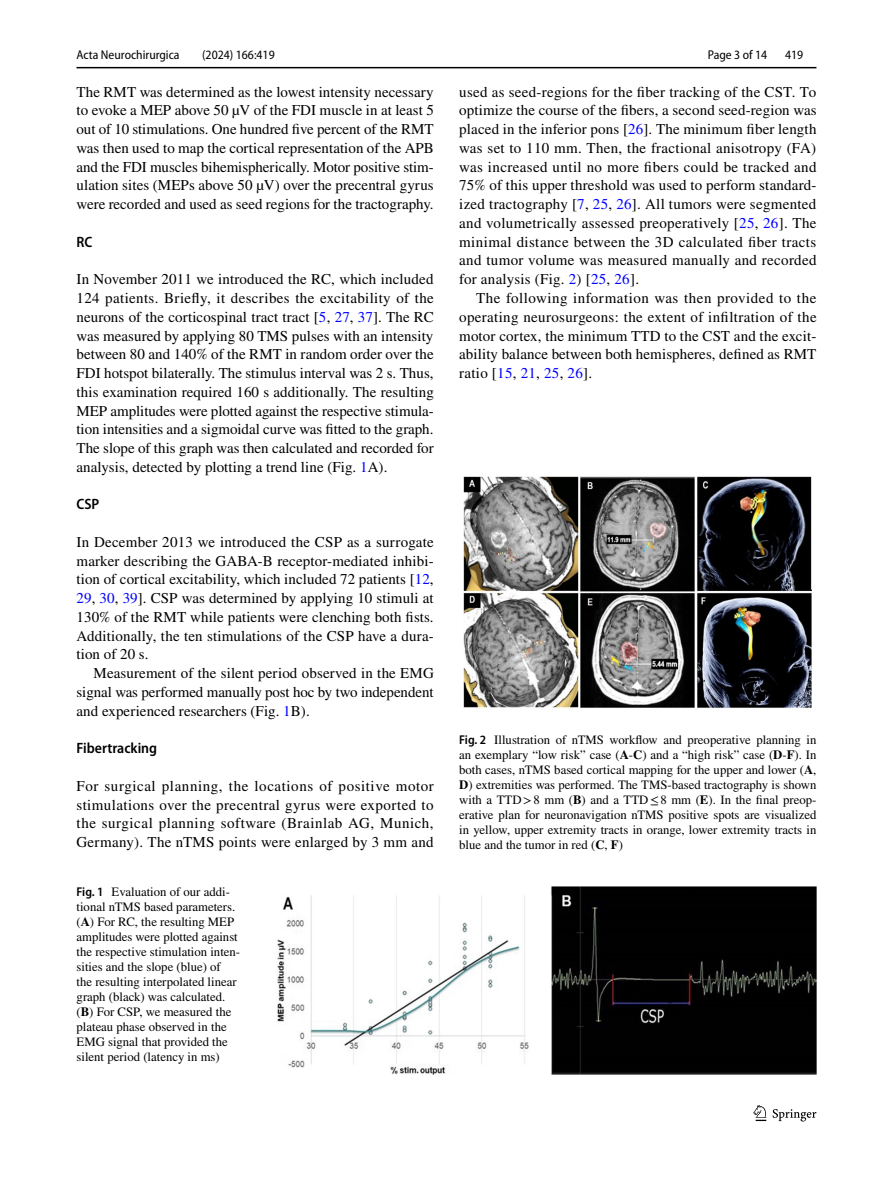
<style>
.page{position:relative;width:893px;height:1187px;background:#fff}
.page>*{position:absolute;margin:0;border:0;box-sizing:border-box;transform-origin:0 0}
.t1{font:15px/18.8px "STIX";letter-spacing:.005em;color:#000;text-align:justify}
.t2{font:600 semi-condensed 15px "Myriad Pro";color:#000}
.t3{font:12.75px/15px "STIX";color:#000}
.t4{font:semi-condensed 12.75px "Myriad Pro";color:#000}
.s1{color:#00f}
.s2{font-family:"Myriad Pro";font-weight:600;font-stretch:semi-condensed}
.s3{font-weight:700}
</style>
<div class="page">
<hr style="left:77px;top:67px;width:739px;height:1px;background:#000">
<svg style="left:753px;top:1105px;width:13px;height:15px"></svg>
<svg style="left:773px;top:1109px;width:43px;height:12px"></svg>
<img style="left:277px;top:886px;width:539px;height:187px">
<img style="left:464px;top:476px;width:348px;height:232px">
<p class="t4" style="left:77px;top:48px;width:105px">Acta Neurochirurgica</p>
<p class="t4" style="left:202px;top:48px;width:74px">(2024) 166:419</p>
<p class="t4" style="left:708px;top:48px;width:61px">Page 3 of 14</p>
<p class="t4" style="left:785px;top:48px;width:20px">419</p>
<p class="t1" style="left:77px;top:83px;width:359px">The RMT was determined as the lowest intensity necessary to evoke a MEP above 50 µV of the FDI muscle in at least 5 out of 10 stimulations. One hundred five percent of the RMT was then used to map the cortical representation of the APB and the FDI muscles bihemispherically. Motor positive stim&shy;ulation sites (MEPs above 50 µV) over the precentral gyrus were recorded and used as seed regions for the tractography.</p>
<p class="t2" style="left:77px;top:233px;width:17px">RC</p>
<p class="t1" style="left:77px;top:271px;width:359px">In November 2011 we introduced the RC, which included 124 patients. Briefly, it describes the excitability of the neurons of the corticospinal tract tract [<span class="s1">5</span>, <span class="s1">27</span>, <span class="s1">37</span>]. The RC was measured by applying 80 TMS pulses with an intensity between 80 and 140% of the RMT in random order over the FDI hotspot bilaterally. The stimulus interval was 2 s. Thus, this examination required 160 s additionally. The resulting MEP amplitudes were plotted against the respective stimula&shy;tion intensities and a sigmoidal curve was fitted to the graph.<br>The slope of this graph was then calculated and recorded for analysis, detected by plotting a trend line (Fig. <span class="s1">1</span>A).</p>
<p class="t2" style="left:77px;top:496px;width:24px">CSP</p>
<p class="t1" style="left:77px;top:533px;width:359px">In December 2013 we introduced the CSP as a surrogate marker describing the GABA-B receptor-mediated inhibi&shy;tion of cortical excitability, which included 72 patients [<span class="s1">12</span>, <span class="s1">29</span>, <span class="s1">30</span>, <span class="s1">39</span>]. CSP was determined by applying 10 stimuli at 130% of the RMT while patients were clenching both fists.<br>Additionally, the ten stimulations of the CSP have a dura&shy;tion of 20 s.</p>
<p class="t1" style="left:77px;top:664px;width:359px;text-indent:17px">Measurement of the silent period observed in the EMG signal was performed manually post hoc by two independent and experienced researchers (Fig. <span class="s1">1</span>B).</p>
<p class="t2" style="left:77px;top:740px;width:82px">Fibertracking</p>
<p class="t1" style="left:77px;top:777px;width:359px">For surgical planning, the locations of positive motor stimulations over the precentral gyrus were exported to the surgical planning software (Brainlab AG, Munich, Germany). The nTMS points were enlarged by 3 mm and</p>
<p class="t1" style="left:459px;top:83px;width:359px">used as seed-regions for the fiber tracking of the CST. To optimize the course of the fibers, a second seed-region was placed in the inferior pons [<span class="s1">26</span>]. The minimum fiber length was set to 110 mm. Then, the fractional anisotropy (FA) was increased until no more fibers could be tracked and 75% of this upper threshold was used to perform standard&shy;ized tractography [<span class="s1">7</span>, <span class="s1">25</span>, <span class="s1">26</span>]. All tumors were segmented and volumetrically assessed preoperatively [<span class="s1">25</span>, <span class="s1">26</span>]. The minimal distance between the 3D calculated fiber tracts and tumor volume was measured manually and recorded for analysis (Fig. <span class="s1">2</span>) [<span class="s1">25</span>, <span class="s1">26</span>].</p>
<p class="t1" style="left:459px;top:289px;width:359px;text-indent:17px">The following information was then provided to the operating neurosurgeons: the extent of infiltration of the motor cortex, the minimum TTD to the CST and the excit&shy;ability balance between both hemispheres, defined as RMT ratio [<span class="s1">15</span>, <span class="s1">21</span>, <span class="s1">25</span>, <span class="s1">26</span>].</p>
<p class="t3" style="left:459px;top:732px;width:359px;text-align:justify"><span class="s2">Fig. 2</span> Illustration of nTMS workflow and preoperative planning in an exemplary “low risk” case (<span class="s3">A</span>-<span class="s3">C</span>) and a “high risk” case (<span class="s3">D</span>-<span class="s3">F</span>). In both cases, nTMS based cortical mapping for the upper and lower (<span class="s3">A</span>, <span class="s3">D</span>) extremities was performed. The TMS-based tractography is shown with a TTD&gt;8 mm (<span class="s3">B</span>) and a TTD≤8 mm (<span class="s3">E</span>). In the final preop&shy;erative plan for neuronavigation nTMS positive spots are visualized in yellow, upper extremity tracts in orange, lower extremity tracts in blue and the tumor in red (<span class="s3">C</span>, <span class="s3">F</span>)</p>
<p class="t3" style="left:77px;top:884px;width:165px"><span class="s2">Fig. 1</span> Evaluation of our addi&shy;tional nTMS based parameters. (<span class="s3">A</span>) For RC, the resulting MEP amplitudes were plotted against the respective stimulation inten&shy;sities and the slope (blue) of<br>the resulting interpolated linear graph (black) was calculated. (<span class="s3">B</span>) For CSP, we measured the plateau phase observed in the<br>EMG signal that provided the silent period (latency in ms)</p>
</div>
